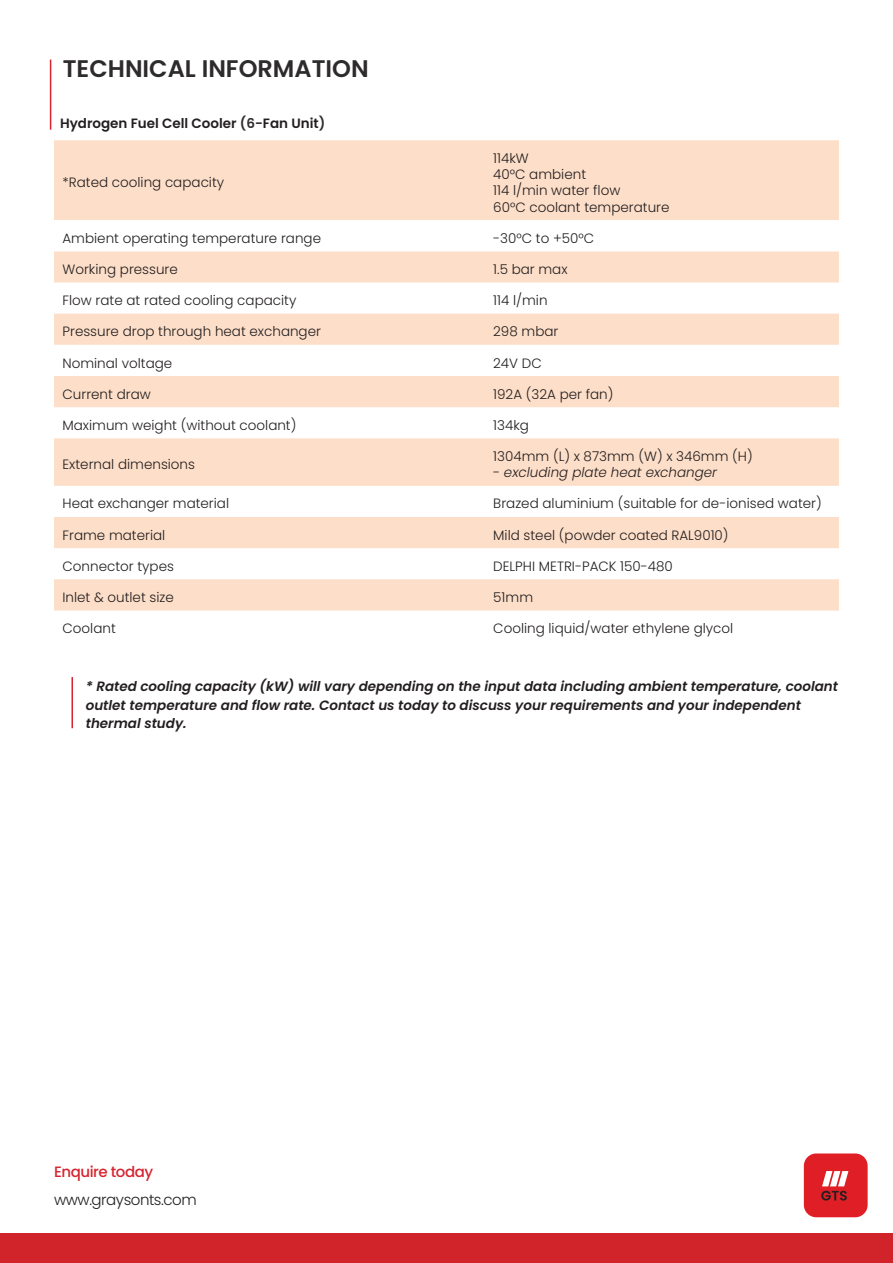
<style>
.page{position:relative;width:893px;height:1263px;background:#fff}
.page>*{position:absolute;margin:0;border:0;box-sizing:border-box;transform-origin:0 0}
.t1{font:600 24px "Poppins";color:#2e2b2c}
.t2{font:300 15px "Poppins";letter-spacing:-.03em;color:#231f20}
.t3{font:500 15px "Poppins";letter-spacing:-.03em;color:#d62530}
.t4{font:300 13.5px/16.2px "Poppins";color:#231f20}
.t5{font:italic 600 13.5px/18.6px "Poppins";color:#231f20}
.t6{font:600 13.5px "Poppins";color:#231f20}
.t7{font:italic 300 13.5px "Poppins";color:#231f20}
.s1{color:#2e2b2c}
.s2{font-style:normal}
</style>
<div class="page">
<hr style="left:50px;top:60px;width:1px;height:70px;background:#d62530">
<svg style="left:804px;top:1153px;width:63px;height:64px"></svg>
<div style="left:0;top:1233px;width:893px;height:30px;background:#d1232a"></div>
<svg style="left:54px;top:140px;width:785px;height:205px;fill:#fddec8"></svg>
<svg style="left:54px;top:220px;width:785px;height:31px"></svg>
<svg style="left:54px;top:407px;width:785px;height:204px"></svg>
<div style="left:54px;top:376px;width:785px;height:31px;background:#fddec8"></div>
<div style="left:54px;top:438px;width:785px;height:48px;background:#fddec8"></div>
<div style="left:54px;top:517px;width:785px;height:31px;background:#fddec8"></div>
<div style="left:54px;top:579px;width:785px;height:31px;background:#fddec8"></div>
<hr style="left:71px;top:677px;width:2px;height:51px;background:#d62530">
<p class="t1" style="left:63px;top:55px;width:307px">TECHNICAL INFORMATION</p>
<p class="t6" style="left:60px;top:115px;width:267px">Hydrogen Fuel Cell Cooler <span class="s1">(6-</span>Fan Unit<span class="s1">)</span></p>
<p class="t4" style="left:63px;top:175px;width:163px">*Rated cooling capacity</p>
<p class="t4" style="left:493px;top:150px;width:94px">114kW<br>40°C ambient</p>
<p class="t4" style="left:493px;top:183px;width:129px">114 l/min water flow</p>
<p class="t4" style="left:493px;top:199px;width:178px">60°C coolant temperature</p>
<p class="t4" style="left:63px;top:230px;width:260px">Ambient operating temperature range</p>
<p class="t4" style="left:493px;top:230px;width:103px">-30°C to +50°C</p>
<p class="t4" style="left:63px;top:261px;width:117px">Working pressure</p>
<p class="t4" style="left:493px;top:261px;width:76px">1.5 bar max</p>
<p class="t4" style="left:63px;top:292px;width:235px">Flow rate at rated cooling capacity</p>
<p class="t4" style="left:493px;top:292px;width:56px">114 l/min</p>
<p class="t4" style="left:63px;top:324px;width:260px">Pressure drop through heat exchanger</p>
<p class="t4" style="left:493px;top:324px;width:67px">298 mbar</p>
<p class="t4" style="left:63px;top:355px;width:111px">Nominal voltage</p>
<p class="t4" style="left:493px;top:355px;width:50px">24V DC</p>
<p class="t4" style="left:63px;top:386px;width:90px">Current draw</p>
<p class="t4" style="left:493px;top:386px;width:122px">192A (32A per fan)</p>
<p class="t4" style="left:63px;top:417px;width:235px">Maximum weight (without coolant)</p>
<p class="t4" style="left:493px;top:417px;width:37px">134kg</p>
<p class="t4" style="left:63px;top:456px;width:134px">External dimensions</p>
<p class="t4" style="left:493px;top:448px;width:261px">1304mm (L) x 873mm (W) x 346mm (H)</p>
<p class="t7" style="left:493px;top:465px;width:225px"><span class="s2">-</span> excluding plate heat exchanger</p>
<p class="t4" style="left:63px;top:496px;width:168px">Heat exchanger material</p>
<p class="t4" style="left:493px;top:496px;width:330px">Brazed aluminium (suitable for de-ionised water)</p>
<p class="t4" style="left:63px;top:527px;width:104px">Frame material</p>
<p class="t4" style="left:493px;top:527px;width:237px">Mild steel (powder coated RAL9010)</p>
<p class="t4" style="left:63px;top:558px;width:113px">Connector types</p>
<p class="t4" style="left:493px;top:558px;width:181px">DELPHI METRI-PACK 150-480</p>
<p class="t4" style="left:63px;top:589px;width:113px">Inlet &amp; outlet size</p>
<p class="t4" style="left:493px;top:589px;width:41px">51mm</p>
<p class="t4" style="left:63px;top:620px;width:55px">Coolant</p>
<p class="t4" style="left:493px;top:620px;width:242px">Cooling liquid/water ethylene glycol</p>
<p class="t5" style="left:86px;top:677px;width:754px">* Rated cooling capacity (kW) will vary depending on the input data including ambient temperature, coolant outlet temperature and flow rate. Contact us today to discuss your requirements and your independent thermal study.</p>
<p class="t3" style="left:54px;top:1163px;width:101px">Enquire today</p>
<p class="t2" style="left:54px;top:1190px;width:144px">www.graysonts.com</p>
</div>
